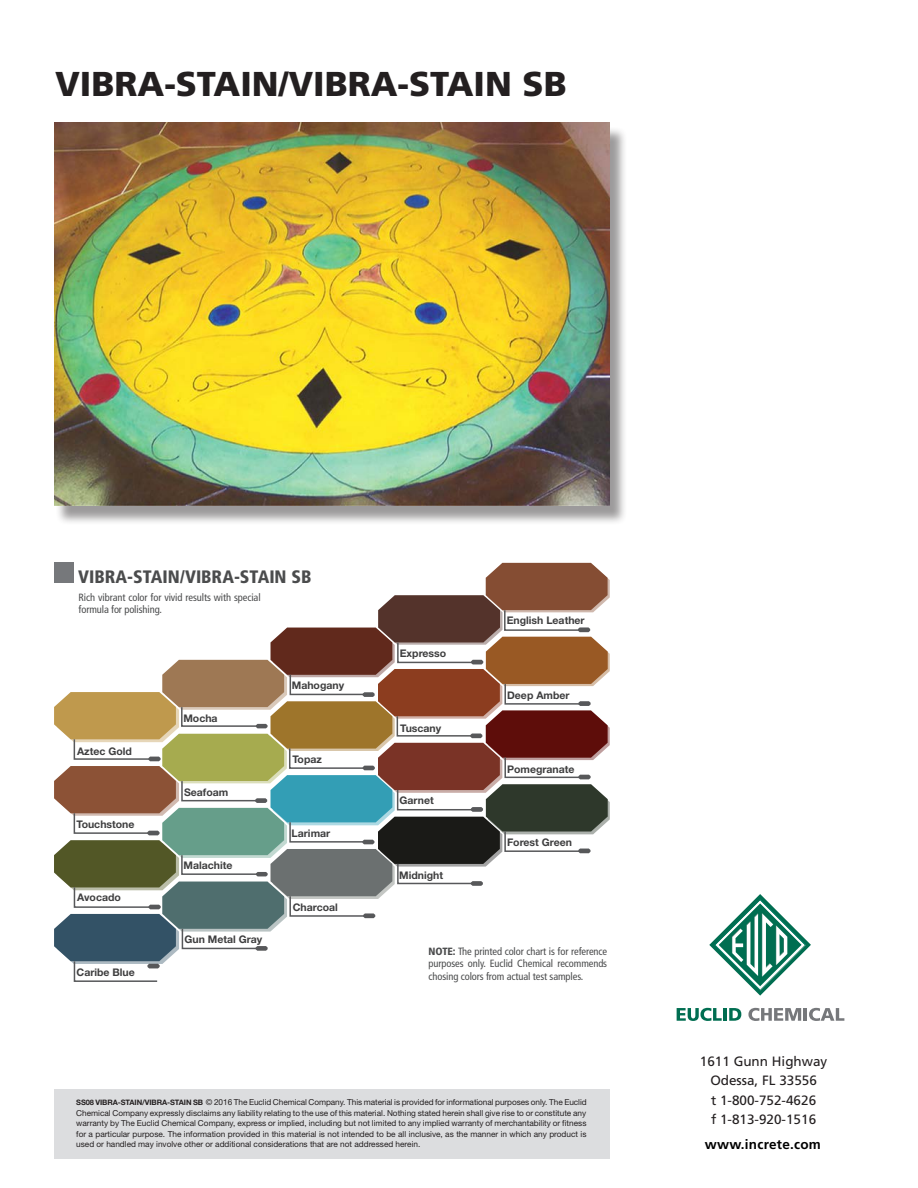
<style>
.page{position:relative;width:918px;height:1188px;background:#fff}
.page>*{position:absolute;margin:0;border:0;box-sizing:border-box;transform-origin:0 0}
.t1{font:900 34.5px "Frutiger LT Std";color:#231f20}
.t2{font:900 condensed 18px "Frutiger LT Std";color:#4b4c4d}
.t3{font:13.5px "Frutiger LT Std";color:#231f20}
.t4{font:700 13.5px "Frutiger LT Std";letter-spacing:.02em;color:#010000}
.t5{font:condensed 10.5px/12.6px "Frutiger LT Std";letter-spacing:-.01em;color:#4b4c4d}
.t6{font:700 10.5px "Helvetica Neue LT Std";color:#3e3e3f}
.t7{font:8.25px/10.5px "Helvetica Neue LT Std";color:#231f20;text-align:justify}
.s1{font-weight:900}
.s2{font-weight:700;font-size:7.5px}
</style>
<div class="page">
<div style="left:55px;top:126px;width:573px;height:399px;background:#231f20;opacity:.45"></div>
<img style="left:54px;top:123px;width:556px;height:382px">
<svg style="left:54px;top:563px;width:556px;height:419px"></svg>
<svg style="left:709px;top:894px;width:102px;height:102px"></svg>
<svg style="left:677px;top:1008px;width:45px;height:13px"></svg>
<hr style="left:723px;top:1008px;width:4px;height:13px;background:#006e51">
<svg style="left:729px;top:1008px;width:12px;height:13px"></svg>
<svg style="left:748px;top:1008px;width:96px;height:13px"></svg>
<div style="left:54px;top:1089px;width:556px;height:69px;background:#dcdddf"></div>
<p class="t1" style="left:55px;top:63px;width:513px">VIBRA-STAIN/VIBRA-STAIN SB</p>
<p class="t2" style="left:78px;top:566px;width:235px">VIBRA-STAIN/VIBRA-STAIN SB</p>
<p class="t5" style="left:79px;top:591px;width:184px">Rich vibrant color for vivid results with special formula for polishing.</p>
<p class="t6" style="left:77px;top:744px;width:56px">Aztec Gold</p>
<p class="t6" style="left:76px;top:818px;width:60px">Touchstone</p>
<p class="t6" style="left:77px;top:891px;width:45px">Avocado</p>
<p class="t6" style="left:77px;top:966px;width:60px">Caribe Blue</p>
<p class="t6" style="left:183px;top:712px;width:36px">Mocha</p>
<p class="t6" style="left:184px;top:786px;width:46px">Seafoam</p>
<p class="t6" style="left:184px;top:859px;width:50px">Malachite</p>
<p class="t6" style="left:185px;top:932px;width:79px">Gun Metal Gray</p>
<p class="t6" style="left:292px;top:679px;width:54px">Mahogany</p>
<p class="t6" style="left:292px;top:752px;width:31px">Topaz</p>
<p class="t6" style="left:292px;top:826px;width:40px">Larimar</p>
<p class="t6" style="left:293px;top:900px;width:47px">Charcoal</p>
<p class="t6" style="left:400px;top:647px;width:48px">Expresso</p>
<p class="t6" style="left:400px;top:721px;width:43px">Tuscany</p>
<p class="t6" style="left:400px;top:794px;width:36px">Garnet</p>
<p class="t6" style="left:399px;top:869px;width:45px">Midnight</p>
<p class="t6" style="left:507px;top:614px;width:79px">English Leather</p>
<p class="t6" style="left:507px;top:688px;width:64px">Deep Amber</p>
<p class="t6" style="left:507px;top:763px;width:69px">Pomegranate</p>
<p class="t6" style="left:507px;top:835px;width:66px">Forest Green</p>
<p class="t5" style="left:429px;top:945px;width:180px;text-align:justify"><span class="s1">NOTE:</span> The printed color chart is for reference purposes only. Euclid Chemical recommends chosing colors from actual test samples.</p>
<p class="t7" style="left:76px;top:1097px;width:512px"><span class="s2">SS08 VIBRA-STAIN/VIBRA-STAIN SB</span> © 2016 The Euclid Chemical Company. This material is provided for informational purposes only. The Euclid Chemical Company expressly disclaims any liability relating to the use of this material. Nothing stated herein shall give rise to or constitute any warranty by The Euclid Chemical Company, express or implied, including but not limited to any implied warranty of merchantability or fitness for a particular purpose. The information provided in this material is not intended to be all inclusive, as the manner in which any product is used or handled may involve other or additional considerations that are not addressed herein.</p>
<p class="t3" style="left:700px;top:1053px;width:129px">1611 Gunn Highway</p>
<p class="t3" style="left:710px;top:1073px;width:108px">Odessa, FL 33556</p>
<p class="t3" style="left:711px;top:1092px;width:107px">t 1-800-752-4626</p>
<p class="t3" style="left:711px;top:1112px;width:107px">f 1-813-920-1516</p>
<p class="t4" style="left:705px;top:1136px;width:118px">www.increte.com</p>
</div>
